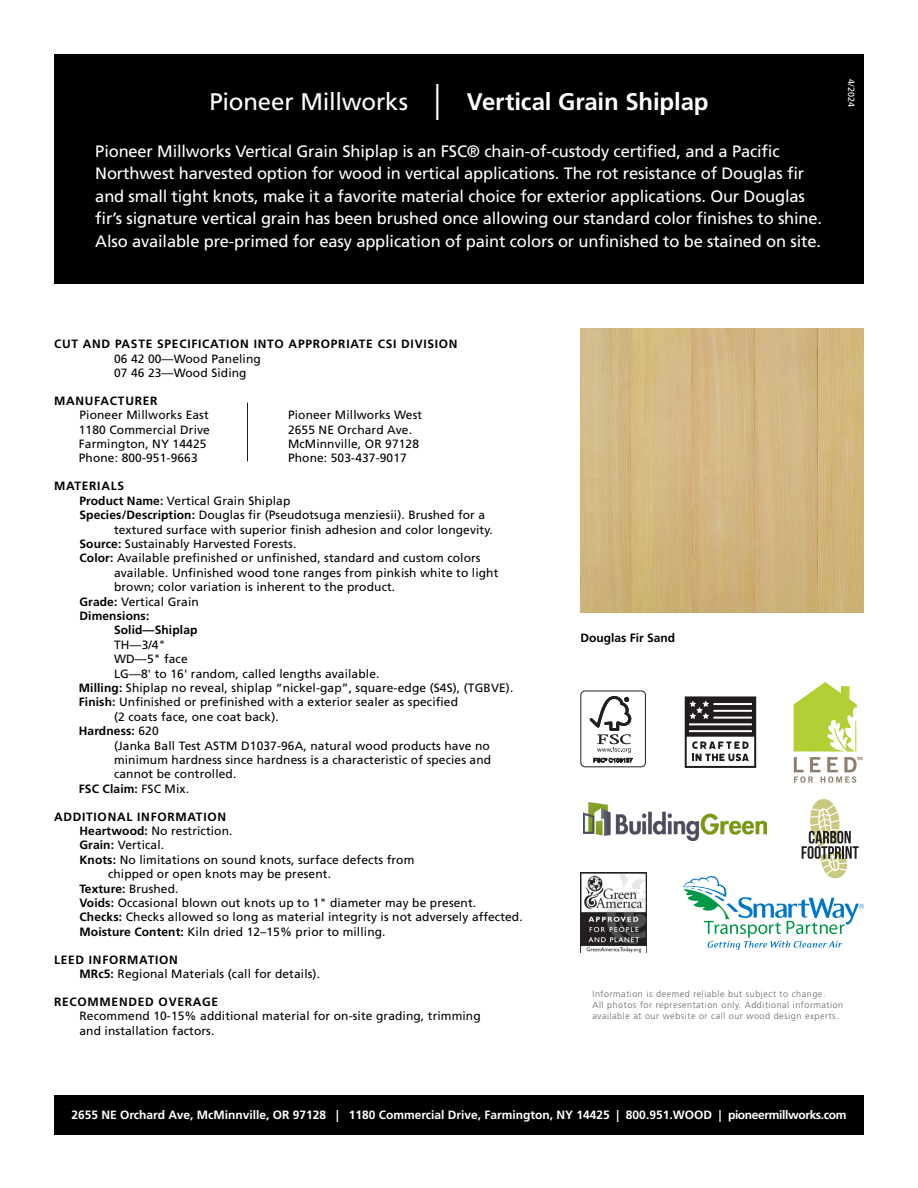
<style>
.page{position:relative;width:918px;height:1188px;background:#fff}
.page>*{position:absolute;margin:0;border:0;box-sizing:border-box;transform-origin:0 0}
.Heading_style{font:700 24px "Frutiger LT Std";letter-spacing:-.005em;color:#fff}
.t1{font:16.5px/22.5px "Frutiger LT Std";letter-spacing:-.01em;color:#fff}
.Spec_Copy_Indent{font:12px/14.4px "Frutiger LT Std";letter-spacing:.01em;color:#000001}
.Spec_Header{font:12px "Frutiger LT Std";letter-spacing:.01em;color:#000001}
.Spec_Copy_Indent_2{font:12px/14.4px "Frutiger LT Std";letter-spacing:.01em;color:#000001}
.Address_Copy_Indent{font:12px "Frutiger LT Std";letter-spacing:.01em;color:#000001}
.Spec_Header-2{font:700 12px "Frutiger LT Std";letter-spacing:.06em;color:#000001}
.Heading_style-2{font:700 12px "Frutiger LT Std";color:#fff}
.Spec_Copy_Indent-2{font:700 12px "Frutiger LT Std";letter-spacing:.01em;color:#000001}
.Spec_Copy_Indent_2-2{font:700 12px "Frutiger LT Std";letter-spacing:.01em;color:#000001}
.Spec_Header-3{font:700 12px "Frutiger LT Std";color:#000001}
.Spec_Header-4{font:700 12px "Frutiger LT Std";letter-spacing:.01em;color:#000001}
.Description{font:300 9px/10.8px "Frutiger LT Std";letter-spacing:.06em;color:#636366}
.t2{font:9px "Frutiger LT Std";color:#fff}
.s1{font-weight:400}
.s2{font-weight:400;font-size:36px}
.s3{font-weight:700}
</style>
<div class="page">
<img style="left:581px;top:329px;width:283px;height:283px">
<div style="left:54px;top:54px;width:810px;height:230px;background:#000001"></div>
<div style="left:54px;top:1095px;width:810px;height:40px;background:#000001"></div>
<hr style="left:247px;top:403px;width:1px;height:58px;background:#231f20">
<img style="left:580px;top:873px;width:67px;height:80px">
<svg style="left:685px;top:696px;width:71px;height:72px"></svg>
<img style="left:584px;top:803px;width:99px;height:33px">
<img style="left:793px;top:682px;width:69px;height:101px">
<svg style="left:683px;top:799px;width:181px;height:151px"></svg>
<div style="left:580px;top:691px;width:66px;height:76px;border:1px solid #231f20;border-radius:4px"></div>
<svg style="left:590px;top:696px;width:43px;height:67px"></svg>
<p class="Heading_style" style="left:209px;top:88px;width:501px"><span class="s1">Pioneer Millworks</span> <span class="s2">|</span> Vertical Grain Shiplap</p>
<p class="t1" style="left:95px;top:140px;width:728px">Pioneer Millworks Vertical Grain Shiplap is an FSC® chain-of-custody certified, and a Pacific Northwest harvested option for wood in vertical applications. The rot resistance of Douglas fir and small tight knots, make it a favorite material choice for exterior applications. Our Douglas fir’s signature vertical grain has been brushed once allowing our standard color finishes to shine.<br>Also available pre-primed for easy application of paint colors or unfinished to be stained on site.</p>
<p class="t2" style="left:857px;top:79px;width:29px;rotate:90deg">4/2024</p>
<p class="Spec_Header-2" style="left:54px;top:337px;width:405px">CUT AND PASTE SPECIFICATION INTO APPROPRIATE CSI DIVISION</p>
<p class="Spec_Copy_Indent" style="left:114px;top:351px;width:148px">06 42 00—Wood Paneling</p>
<p class="Spec_Copy_Indent" style="left:114px;top:366px;width:134px">07 46 23—Wood Siding</p>
<p class="Spec_Header-2" style="left:54px;top:394px;width:105px">MANUFACTURER</p>
<p class="Address_Copy_Indent" style="left:80px;top:408px;width:131px">Pioneer Millworks East</p>
<p class="Address_Copy_Indent" style="left:288px;top:408px;width:136px">Pioneer Millworks West</p>
<p class="Address_Copy_Indent" style="left:79px;top:422px;width:133px">1180 Commercial Drive</p>
<p class="Address_Copy_Indent" style="left:288px;top:422px;width:126px">2655 NE Orchard Ave.</p>
<p class="Address_Copy_Indent" style="left:79px;top:437px;width:129px">Farmington, NY 14425</p>
<p class="Address_Copy_Indent" style="left:288px;top:437px;width:133px">McMinnville, OR 97128</p>
<p class="Address_Copy_Indent" style="left:79px;top:451px;width:120px">Phone: 800-951-9663</p>
<p class="Address_Copy_Indent" style="left:288px;top:451px;width:120px">Phone: 503-437-9017</p>
<p class="Spec_Header-2" style="left:54px;top:479px;width:72px">MATERIALS</p>
<p class="Spec_Header" style="left:80px;top:494px;width:212px"><span class="s3">Product Name:</span> Vertical Grain Shiplap</p>
<p class="Spec_Header" style="left:80px;top:508px;width:407px"><span class="s3">Species/Description:</span> Douglas fir (Pseudotsuga menziesii). Brushed for a</p>
<p class="Spec_Header" style="left:114px;top:522px;width:380px">textured surface with superior finish adhesion and color longevity.</p>
<p class="Spec_Header" style="left:80px;top:537px;width:218px"><span class="s3">Source:</span> Sustainably Harvested Forests.</p>
<p class="Spec_Header" style="left:80px;top:551px;width:403px"><span class="s3">Color:</span> Available prefinished or unfinished, standard and custom colors</p>
<p class="Spec_Header" style="left:114px;top:566px;width:386px">available. Unfinished wood tone ranges from pinkish white to light</p>
<p class="Spec_Header" style="left:114px;top:580px;width:283px">brown; color variation is inherent to the product.</p>
<p class="Spec_Header" style="left:80px;top:594px;width:121px"><span class="s3">Grade:</span> Vertical Grain</p>
<p class="Spec_Header-4" style="left:80px;top:609px;width:71px">Dimensions:</p>
<p class="Spec_Copy_Indent-2" style="left:114px;top:623px;width:85px">Solid—Shiplap</p>
<p class="Spec_Copy_Indent" style="left:114px;top:637px;width:53px">TH—3/4"</p>
<p class="Spec_Copy_Indent" style="left:114px;top:652px;width:75px">WD—5" face</p>
<p class="Spec_Copy_Indent" style="left:114px;top:666px;width:267px">LG—8' to 16' random, called lengths available.</p>
<p class="Spec_Copy_Indent" style="left:79px;top:681px;width:436px"><span class="s3">Milling:</span> Shiplap no reveal, shiplap “nickel-gap”, square-edge (S4S), (TGBVE).</p>
<p class="Spec_Copy_Indent" style="left:79px;top:695px;width:381px"><span class="s3">Finish:</span> Unfinished or prefinished with a exterior sealer as specified</p>
<p class="Spec_Copy_Indent" style="left:114px;top:709px;width:166px">(2 coats face, one coat back).</p>
<p class="Spec_Copy_Indent-2" style="left:79px;top:724px;width:81px">Hardness: <span class="s1">620</span></p>
<p class="Spec_Copy_Indent" style="left:114px;top:738px;width:377px">(Janka Ball Test ASTM D1037-96A, natural wood products have no</p>
<p class="Spec_Copy_Indent" style="left:114px;top:753px;width:379px">minimum hardness since hardness is a characteristic of species and</p>
<p class="Spec_Copy_Indent" style="left:114px;top:767px;width:124px">cannot be controlled.</p>
<p class="Spec_Copy_Indent-2" style="left:79px;top:782px;width:112px">FSC Claim: <span class="s1">FSC Mix.</span></p>
<p class="Spec_Header-2" style="left:54px;top:809px;width:174px">ADDITIONAL INFORMATION</p>
<p class="Spec_Copy_Indent_2" style="left:80px;top:824px;width:155px"><span class="s3">Heartwood:</span> No restriction.</p>
<p class="Spec_Copy_Indent_2" style="left:80px;top:838px;width:86px"><span class="s3">Grain:</span> Vertical.</p>
<p class="Spec_Copy_Indent_2" style="left:108px;top:853px;width:308px;text-indent:-28px"><span class="s3">Knots:</span> No limitations on sound knots, surface defects from chipped or open knots may be present.</p>
<p class="Spec_Copy_Indent_2-2" style="left:80px;top:881px;width:101px">Texture: <span class="s1">Brushed.</span></p>
<p class="Spec_Copy_Indent_2" style="left:80px;top:896px;width:398px"><span class="s3">Voids:</span> Occasional blown out knots up to 1" diameter may be present.</p>
<p class="Spec_Copy_Indent_2" style="left:80px;top:910px;width:445px"><span class="s3">Checks:</span> Checks allowed so long as material integrity is not adversely affected.</p>
<p class="Spec_Copy_Indent_2" style="left:80px;top:925px;width:308px"><span class="s3">Moisture Content:</span> Kiln dried 12–15% prior to milling.</p>
<p class="Spec_Header-2" style="left:54px;top:953px;width:125px">LEED INFORMATION</p>
<p class="Spec_Copy_Indent" style="left:80px;top:967px;width:242px"><span class="s3">MRc5:</span> Regional Materials (call for details).</p>
<p class="Spec_Header-2" style="left:54px;top:995px;width:166px">RECOMMENDED OVERAGE</p>
<p class="Spec_Copy_Indent" style="left:80px;top:1009px;width:403px">Recommend 10-15% additional material for on-site grading, trimming and installation factors.</p>
<p class="Spec_Header-3" style="left:580px;top:631px;width:96px">Douglas Fir Sand</p>
<p class="Description" style="left:593px;top:989px;width:252px">Information is deemed reliable but subject to change.<br>All photos for representation only. Additional information available at our website or call our wood design experts.</p>
<p class="Heading_style-2" style="left:71px;top:1107px;width:777px">2655 NE Orchard Ave, McMinnville, OR 97128 | 1180 Commercial Drive, Farmington, NY 14425 | 800.951.WOOD | pioneermillworks.com</p>
</div>
